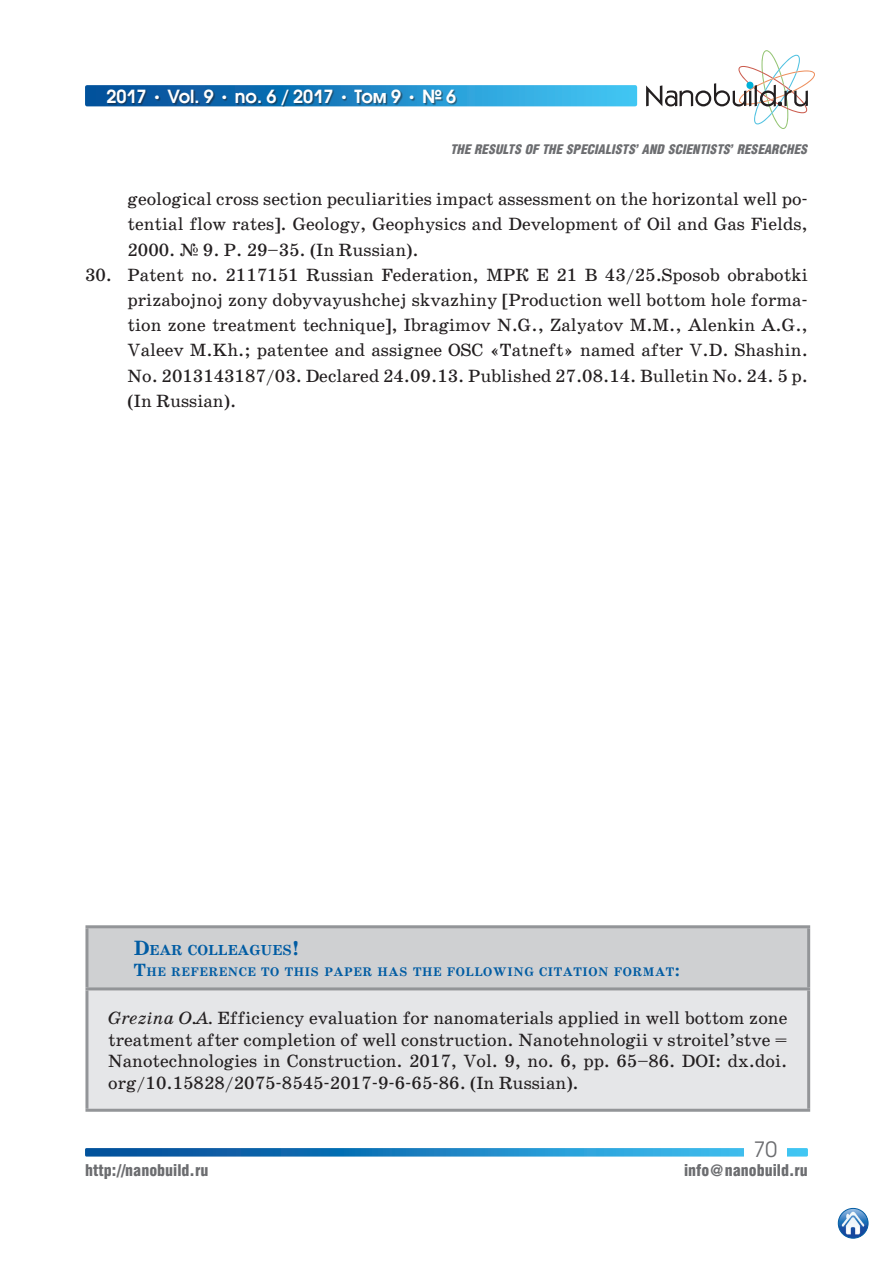
<style>
.page{position:relative;width:893px;height:1263px;background:#fff}
.page>*{position:absolute;margin:0;border:0;box-sizing:border-box;transform-origin:0 0}
.t1{font:21px "Avant Garde Gothic C";color:#6c6d70}
.t2{font:18px/25.2px "School Book C";color:#231f20;text-align:justify}
.t3{font:600 18px "Avant Garde Gothic C";color:#fff}
.t4{font:900 16.5px "Helios Cond";color:#6c6d70}
.t5{font:700 14.7px "School Book C";color:#015ca3}
.t6{font:italic 900 13.5px "Helios Cond";color:#6c6d70}
.t7{font:700 12.6px "School Book C";letter-spacing:.045em;color:#015ca3}
.s1{font-family:"School Book C";font-weight:700}
.s2{font-size:21px}
.s3{font-size:18px}
.s4{font-style:italic}
</style>
<div class="page">
<svg style="left:85px;top:1148px;width:723px;height:8px"></svg>
<div style="left:744px;top:1137px;width:43px;height:19px;background:#fff"></div>
<div style="left:85px;top:85px;width:552px;height:21px;background:linear-gradient(to right,#004694,#42c8f6);border-radius:2px"></div>
<div style="left:108px;top:90px;width:349px;height:17px;background:#231f20;opacity:.5"></div>
<svg style="left:646px;top:50px;width:169px;height:79px"></svg>
<img style="left:838px;top:1208px;width:30px;height:30px;border-radius:15px">
<div style="left:838px;top:1208px;width:30px;height:30px;border:1px solid #015ca3;border-radius:50%"></div>
<div style="left:87px;top:927px;width:722px;height:62px;background:#cfd0d2"></div>
<div style="left:87px;top:989px;width:722px;height:121px;background:#e5e6e8"></div>
<hr style="left:85px;top:925px;width:725px;height:3px;background:#939598">
<hr style="left:85px;top:928px;width:3px;height:59px;background:#939598">
<hr style="left:807px;top:928px;width:3px;height:59px;background:#939598">
<hr style="left:85px;top:987px;width:725px;height:3px;background:#939598">
<hr style="left:85px;top:990px;width:3px;height:119px;background:#939598">
<hr style="left:807px;top:990px;width:3px;height:119px;background:#939598">
<hr style="left:85px;top:1109px;width:725px;height:3px;background:#939598">
<p class="t3" style="left:106px;top:85px;width:351px">2017 <span class="s1">•</span> Vol. 9 <span class="s1">•</span> no. 6 / 2017 <span class="s1">•</span> Том 9 <span class="s1">•</span> № 6</p>
<p class="t6" style="left:451px;top:142px;width:358px">THE RESULTS OF THE SPECIALISTS’ AND SCIENTISTS’ RESEARCHES</p>
<p class="t2" style="left:128px;top:187px;width:682px">geological cross section peculiarities impact assessment on the horizontal well po&shy;tential flow rates]. Geology, Geophysics and Development of Oil and Gas Fields, 2000. № 9. P. 29–35. (In Russian).</p>
<p class="t2" style="left:128px;top:262px;width:682px;text-indent:-43px">30. Patent no. 2117151 Russian Federation, МPК Е 21 В 43/25.Sposob obrabotki prizabojnoj zony dobyvayushchej skvazhiny [Production well bottom hole forma&shy;tion zone treatment technique], Ibragimov N.G., Zalyatov M.M., Alenkin A.G., Valeev M.Kh.; patentee and assignee OSC «Tatneft» named after V.D. Shashin.<br>No. 2013143187/03. Declared 24.09.13. Published 27.08.14. Bulletin No. 24. 5 p. (In Russian).</p>
<p class="t5" style="left:134px;top:942px;width:167px"><span class="s2">D</span>EAR COLLEAGUES<span class="s2">!</span></p>
<p class="t7" style="left:134px;top:965px;width:548px"><span class="s3">T</span>HE REFERENCE TO THIS PAPER HAS THE FOLLOWING CITATION FORMAT<span class="s3">:</span></p>
<p class="t2" style="left:108px;top:1007px;width:681px;line-height:21.6px"><span class="s4">Grezina O.A.</span> Efficiency evaluation for nanomaterials applied in well bottom zone treatment after completion of well construction. Nanotehnologii v stroitel’stve = Nanotechnologies in Construction. 2017, Vol. 9, no. 6, pp. 65–86. DOI: dx.doi. org/10.15828/2075-8545-2017-9-6-65-86. (In Russian).</p>
<p class="t1" style="left:754px;top:1136px;width:25px">70</p>
<p class="t4" style="left:85px;top:1161px;width:125px">http://nanobuild.ru</p>
<p class="t4" style="left:684px;top:1161px;width:125px">info@nanobuild.ru</p>
</div>
